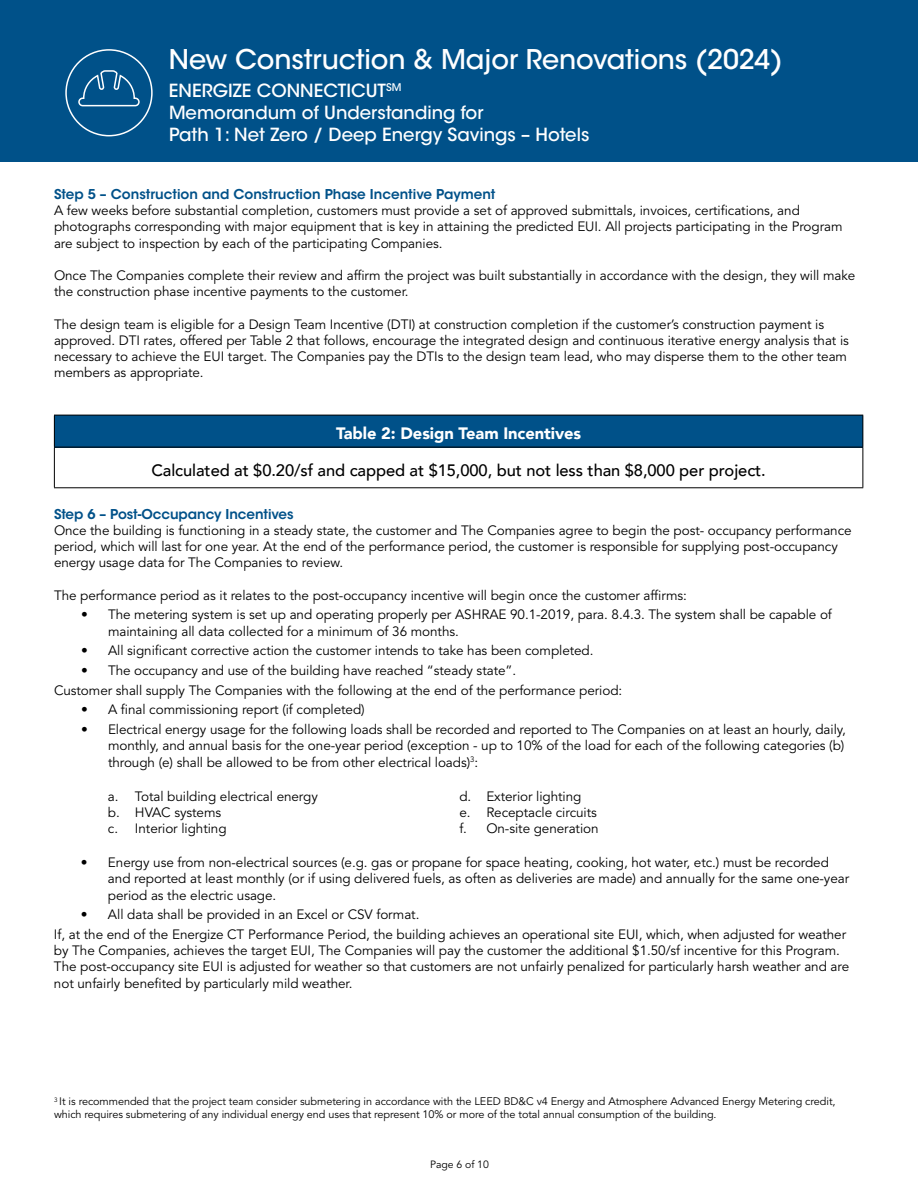
<style>
.page{position:relative;width:918px;height:1188px;background:#fff}
.page>*{position:absolute;margin:0;border:0;box-sizing:border-box;transform-origin:0 0}
.t1{font:500 27px "ITC Avant Garde Std";letter-spacing:-.005em;color:#fff}
.t2{font:500 18px/21.6px "ITC Avant Garde Std";color:#fff}
.t3{font:500 16.5px "Avenir";letter-spacing:-.005em;color:#000}
.t4{font:900 16.5px "Avenir";letter-spacing:-.005em;color:#fff}
.t5{font:13.5px/16.2px "Avenir LT Std";letter-spacing:-.005em;color:#000}
.t6{font:600 13.5px "ITC Avant Garde Std";color:#005189}
.t7{font:10.8px/13px "Avenir LT Std";letter-spacing:-.005em;color:#000}
.t8{font:10.5px "Avenir LT Std";letter-spacing:-.005em;color:#000}
</style>
<div class="page">
<div style="left:0;top:0;width:918px;height:162px;background:#005189"></div>
<div style="left:65px;top:49px;width:88px;height:87px;border:2px solid #fff;border-radius:50%"></div>
<svg style="left:78px;top:70px;width:62px;height:37px"></svg>
<div style="left:54px;top:415px;width:809px;height:32px;background:#005189"></div>
<hr style="left:54px;top:415px;width:809px;height:1px;background:#000">
<hr style="left:54px;top:415px;width:1px;height:32px;background:#000">
<hr style="left:862px;top:415px;width:1px;height:32px;background:#000">
<hr style="left:54px;top:447px;width:809px;height:1px;background:#000">
<hr style="left:54px;top:447px;width:1px;height:40px;background:#000">
<hr style="left:862px;top:447px;width:1px;height:40px;background:#000">
<hr style="left:54px;top:487px;width:809px;height:1px;background:#000">
<h1 class="t1" style="left:169px;top:43px;width:615px">New Construction &amp; Major Renovations (2024)</h1>
<h2 class="t2" style="left:169px;top:80px;width:422px">ENERGIZE CONNECTICUT<sup>SM<br></sup>Memorandum of Understanding for<br>Path 1: Net Zero / Deep Energy Savings – Hotels</h2>
<p class="t6" style="left:54px;top:186px;width:443px">Step 5 – Construction and Construction Phase Incentive Payment</p>
<p class="t5" style="left:54px;top:203px;width:790px">A few weeks before substantial completion, customers must provide a set of approved submittals, invoices, certifications, and photographs corresponding with major equipment that is key in attaining the predicted EUI. All projects participating in the Program are subject to inspection by each of the participating Companies.</p>
<p class="t5" style="left:54px;top:268px;width:803px">Once The Companies complete their review and affirm the project was built substantially in accordance with the design, they will make the construction phase incentive payments to the customer.</p>
<p class="t5" style="left:54px;top:316px;width:796px">The design team is eligible for a Design Team Incentive (DTI) at construction completion if the customer’s construction payment is approved. DTI rates, offered per Table 2 that follows, encourage the integrated design and continuous iterative energy analysis that is necessary to achieve the EUI target. The Companies pay the DTIs to the design team lead, who may disperse them to the other team members as appropriate.</p>
<p class="t4" style="left:336px;top:419px;width:247px">Table 2: Design Team Incentives</p>
<p class="t3" style="left:151px;top:456px;width:616px">Calculated at $0.20/sf and capped at $15,000, but not less than $8,000 per project.</p>
<p class="t6" style="left:54px;top:505px;width:241px">Step 6 – Post-Occupancy Incentives</p>
<p class="t5" style="left:54px;top:523px;width:799px">Once the building is functioning in a steady state, the customer and The Companies agree to begin the post- occupancy performance period, which will last for one year. At the end of the performance period, the customer is responsible for supplying post-occupancy energy usage data for The Companies to review.</p>
<p class="t5" style="left:54px;top:587px;width:634px">The performance period as it relates to the post-occupancy incentive will begin once the customer affirms:</p>
<p class="t5" style="left:108px;top:607px;width:725px;text-indent:-27px">• The metering system is set up and operating properly per ASHRAE 90.1-2019, para. 8.4.3. The system shall be capable of maintaining all data collected for a minimum of 36 months.</p>
<p class="t5" style="left:81px;top:643px;width:514px">• All significant corrective action the customer intends to take has been completed.</p>
<p class="t5" style="left:54px;top:661px;width:570px;line-height:19.6px;text-indent:27px">• The occupancy and use of the building have reached “steady state”.<br>Customer shall supply The Companies with the following at the end of the performance period:</p>
<p class="t5" style="left:81px;top:702px;width:285px">• A final commissioning report (if completed)</p>
<p class="t5" style="left:108px;top:722px;width:739px;text-align:justify;text-indent:-27px">• Electrical energy usage for the following loads shall be recorded and reported to The Companies on at least an hourly, daily, monthly, and annual basis for the one-year period (exception - up to 10% of the load for each of the following categories (b) through (e) shall be allowed to be from other electrical loads)<sup>3</sup>:</p>
<p class="t5" style="left:108px;top:788px;width:211px">a. Total building electrical energy b. HVAC systems<br>c. Interior lighting</p>
<p class="t5" style="left:459px;top:788px;width:141px">d. Exterior lighting<br>e. Receptacle circuits f. On-site generation</p>
<p class="t5" style="left:108px;top:855px;width:743px;text-indent:-27px">• Energy use from non-electrical sources (e.g. gas or propane for space heating, cooking, hot water, etc.) must be recorded and reported at least monthly (or if using delivered fuels, as often as deliveries are made) and annually for the same one-year period as the electric usage.</p>
<p class="t5" style="left:54px;top:905px;width:794px;line-height:19.6px;text-indent:27px">• All data shall be provided in an Excel or CSV format.<br>If, at the end of the Energize CT Performance Period, the building achieves an operational site EUI, which, when adjusted for weather</p>
<p class="t5" style="left:54px;top:943px;width:797px">by The Companies, achieves the target EUI, The Companies will pay the customer the additional $1.50/sf incentive for this Program.<br>The post-occupancy site EUI is adjusted for weather so that customers are not unfairly penalized for particularly harsh weather and are not unfairly benefited by particularly mild weather.</p>
<p class="t7" style="left:54px;top:1095px;width:783px"><sup>3</sup> It is recommended that the project team consider submetering in accordance with the LEED BD&amp;C v4 Energy and Atmosphere Advanced Energy Metering credit, which requires submetering of any individual energy end uses that represent 10% or more of the total annual consumption of the building.</p>
<p class="t8" style="left:430px;top:1158px;width:60px">Page 6 of 10</p>
</div>
